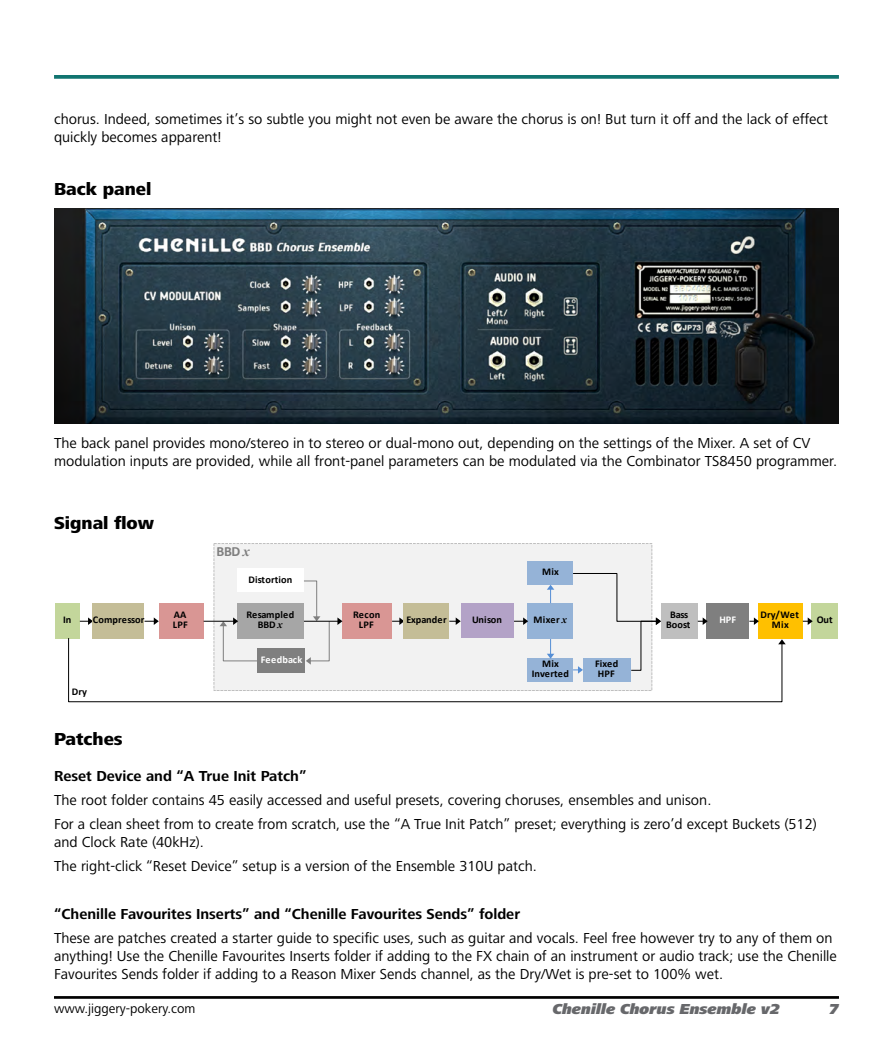
<style>
.page{position:relative;width:893px;height:1050px;background:#fff}
.page>*{position:absolute;margin:0;border:0;box-sizing:border-box;transform-origin:0 0}
.t1{font:800 18px "Frutiger Next LT";color:#000}
.t2{font:15px/18px "Frutiger Next LT";color:#000}
.t3{font:700 15px "Frutiger Next LT";color:#000}
.t4{font:italic 900 15px "Frutiger Next LT";color:#67686b}
.t5{font:700 14.1px "Calibri";color:#7f7f7f}
.t6{font:13.5px "Frutiger Next LT";color:#000}
.t7{font:700 10.35px/10.4px "Calibri";letter-spacing:.01em;color:#000;text-align:center}
.t8{font:700 10.35px "Calibri";letter-spacing:.01em;color:#fff}
.t9{font:700 10.35px/10.4px "Calibri";letter-spacing:-.015em;color:#000;text-align:center}
.s1{font-family:"Times New Roman";font-style:italic}
</style>
<div class="page">
<svg style="left:54px;top:75px;width:784px;height:4px;background:#1f7c78"></svg>
<hr style="left:54px;top:996px;width:784px;height:3px;background:#000">
<img style="left:54px;top:208px;width:784px;height:216px">
<div style="left:214px;top:544px;width:437px;height:147px;background:#f2f2f2"></div>
<div style="left:527px;top:603px;width:45px;height:36px;background:#95b3d7"></div>
<div style="left:527px;top:561px;width:45px;height:23px;background:#95b3d7"></div>
<svg style="left:547px;top:585px;width:7px;height:18px"></svg>
<div style="left:342px;top:603px;width:49px;height:36px;background:#d99694"></div>
<div style="left:237px;top:568px;width:66px;height:24px;background:#fff"></div>
<svg style="left:392px;top:617px;width:11px;height:8px"></svg>
<div style="left:706px;top:603px;width:42px;height:36px;background:#7f7f7f"></div>
<div style="left:811px;top:603px;width:26px;height:36px;background:#c3d69b"></div>
<div style="left:55px;top:603px;width:24px;height:36px;background:#c3d69b"></div>
<div style="left:758px;top:603px;width:44px;height:36px;background:#ffc000"></div>
<svg style="left:749px;top:617px;width:9px;height:8px"></svg>
<svg style="left:802px;top:617px;width:10px;height:8px"></svg>
<svg style="left:68px;top:637px;width:714px;height:65px"></svg>
<svg style="left:777px;top:639px;width:8px;height:5px"></svg>
<div style="left:237px;top:603px;width:66px;height:36px;background:#a6a6a6"></div>
<div style="left:159px;top:603px;width:44px;height:36px;background:#d99694"></div>
<div style="left:257px;top:648px;width:48px;height:24px;background:#7f7f7f"></div>
<svg style="left:303px;top:580px;width:27px;height:85px"></svg>
<svg style="left:80px;top:617px;width:12px;height:8px"></svg>
<div style="left:92px;top:603px;width:52px;height:36px;background:#c4bd97"></div>
<div style="left:403px;top:603px;width:45px;height:36px;background:#c4bd97"></div>
<svg style="left:144px;top:617px;width:15px;height:8px"></svg>
<svg style="left:513px;top:617px;width:15px;height:8px"></svg>
<hr style="left:203px;top:621px;width:31px;height:1px;background:#000">
<svg style="left:219px;top:617px;width:40px;height:45px"></svg>
<svg style="left:572px;top:573px;width:88px;height:101px"></svg>
<div style="left:660px;top:603px;width:37px;height:36px;background:#bfbfbf"></div>
<svg style="left:697px;top:617px;width:10px;height:8px"></svg>
<hr style="left:304px;top:621px;width:34px;height:1px;background:#000">
<svg style="left:337px;top:617px;width:5px;height:8px"></svg>
<div style="left:461px;top:603px;width:52px;height:35px;background:#b3a2c7"></div>
<svg style="left:449px;top:617px;width:11px;height:8px"></svg>
<p class="t2" style="left:54px;top:110px;width:775px">chorus. Indeed, sometimes it’s so subtle you might not even be aware the chorus is on! But turn it off and the lack of effect quickly becomes apparent!</p>
<p class="t1" style="left:54px;top:179px;width:99px">Back panel</p>
<p class="t2" style="left:54px;top:434px;width:784px">The back panel provides mono/stereo in to stereo or dual-mono out, depending on the settings of the Mixer. A set of CV modulation inputs are provided, while all front-panel parameters can be modulated via the Combinator TS8450 programmer.</p>
<p class="t1" style="left:54px;top:513px;width:101px">Signal flow</p>
<p class="t5" style="left:216px;top:542px;width:35px">BBD <span class="s1">x</span></p>
<p class="t7" style="left:248px;top:574px;width:45px">Distortion</p>
<p class="t7" style="left:541px;top:566px;width:18px">Mix</p>
<p class="t7" style="left:760px;top:609px;width:40px">Dry/Wet<br>Mix</p>
<p class="t7" style="left:246px;top:609px;width:49px">Resampled<br>BBD <span class="s1">x</span></p>
<p class="t7" style="left:173px;top:609px;width:17px;text-align:left">AA<br>LPF</p>
<p class="t7" style="left:93px;top:614px;width:53px">Compressor</p>
<p class="t7" style="left:406px;top:614px;width:42px">Expander</p>
<p class="t9" style="left:666px;top:609px;width:26px">Bass<br>Boost</p>
<p class="t7" style="left:353px;top:609px;width:29px">Recon<br>LPF</p>
<p class="t7" style="left:472px;top:614px;width:31px">Unison</p>
<p class="t7" style="left:533px;top:614px;width:35px">Mixer <span class="s1">x</span></p>
<p class="t7" style="left:63px;top:614px;width:10px">In</p>
<p class="t8" style="left:719px;top:612px;width:18px">HPF</p>
<p class="t7" style="left:816px;top:614px;width:17px">Out</p>
<p class="t7" style="left:72px;top:686px;width:17px">Dry</p>
<p class="t8" style="left:261px;top:652px;width:43px">Feedback</p>
<p class="t7" style="left:531px;top:658px;width:39px">Mix<br>Inverted</p>
<p class="t7" style="left:594px;top:658px;width:25px;text-align:left">Fixed<br>HPF</p>
<p class="t1" style="left:54px;top:729px;width:70px">Patches</p>
<p class="t3" style="left:54px;top:767px;width:254px">Reset Device and “A True Init Patch”</p>
<p class="t2" style="left:54px;top:788px;width:764px;line-height:24px">The root folder contains 45 easily accessed and useful presets, covering choruses, ensembles and unison.<br>For a clean sheet from to create from scratch, use the “A True Init Patch” preset; everything is zero’d except Buckets (512)</p>
<p class="t2" style="left:54px;top:830px;width:484px;line-height:24px">and Clock Rate (40kHz).<br>The right-click “Reset Device” setup is a version of the Ensemble 310U patch.</p>
<p class="t3" style="left:54px;top:905px;width:467px">“Chenille Favourites Inserts” and “Chenille Favourites Sends” folder</p>
<p class="t2" style="left:54px;top:929px;width:784px">These are patches created a starter guide to specific uses, such as guitar and vocals. Feel free however try to any of them on anything! Use the Chenille Favourites Inserts folder if adding to the FX chain of an instrument or audio track; use the Chenille<br>Favourites Sends folder if adding to a Reason Mixer Sends channel, as the Dry/Wet is pre-set to 100% wet.</p>
<p class="t6" style="left:54px;top:1001px;width:143px">www.jiggery-pokery.com</p>
<p class="t4" style="left:552px;top:1001px;width:229px">Chenille Chorus Ensemble v2</p>
<p class="t4" style="left:828px;top:1001px;width:11px">7</p>
</div>
